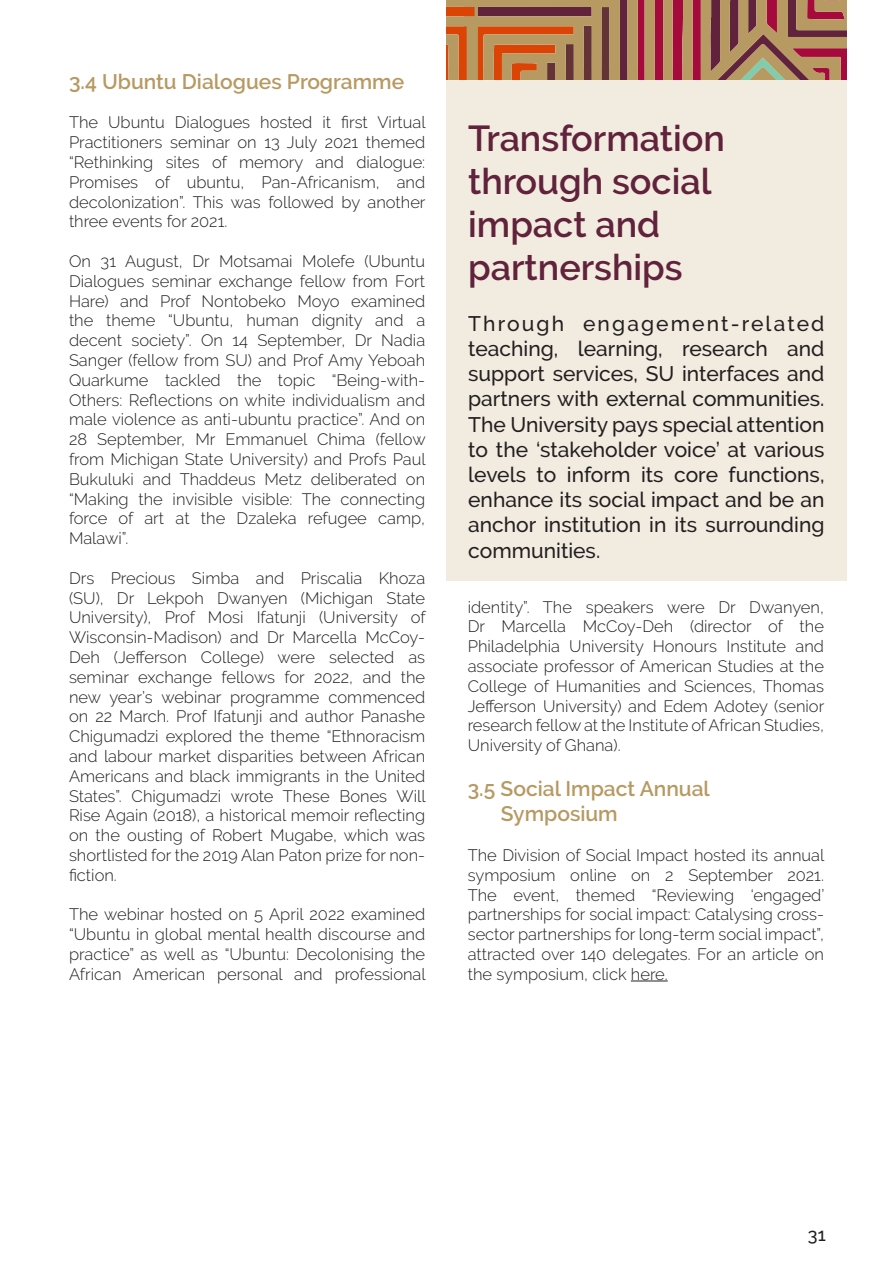
<style>
.page{position:relative;width:893px;height:1263px;background:#fff}
.page>*{position:absolute;margin:0;border:0;box-sizing:border-box;transform-origin:0 0}
.t1{font:600 36px/43.2px "Raleway";color:#61223b}
.text_2{font:500 21px/25.2px "Raleway";color:#231f20;text-align:justify}
.t2{font:600 21px/25.2px "Raleway";color:#b79962}
.t3{font:500 18px "Raleway";color:#231f20}
.Text{font:300 16.5px/19.8px "Raleway";color:#231f20;text-align:justify}
</style>
<div class="page">
<hr style="left:631px;top:980px;width:37px;height:1px;background:#231f20">
<div style="left:446px;top:67px;width:401px;height:513px;background:#f1ebe0"></div>
<svg style="left:446px;top:0;width:400px;height:80px;background:#a96d50"></svg>
<h2 class="t2" style="left:69px;top:69px;width:337px">3.4 Ubuntu Dialogues Programme</h2>
<p class="Text" style="left:69px;top:113px;width:358px">The Ubuntu Dialogues hosted it first Virtual Practitioners seminar on 13 July 2021 themed “Rethinking sites of memory and dialogue:<br>Promises of ubuntu, Pan-Africanism, and decolonization”. This was followed by another three events for 2021.</p>
<p class="Text" style="left:69px;top:251px;width:358px">On 31 August, Dr Motsamai Molefe (Ubuntu Dialogues seminar exchange fellow from Fort Hare) and Prof Nontobeko Moyo examined the theme “Ubuntu, human dignity and a decent society”. On 14 September, Dr Nadia Sanger (fellow from SU) and Prof Amy Yeboah Quarkume tackled the topic “Being-with-Others: Reflections on white individualism and male violence as anti-ubuntu practice”. And on 28 September, Mr Emmanuel Chima (fellow from Michigan State University) and Profs Paul Bukuluki and Thaddeus Metz deliberated on “Making the invisible visible: The connecting force of art at the Dzaleka refugee camp, Malawi”.</p>
<p class="Text" style="left:69px;top:568px;width:358px">Drs Precious Simba and Priscalia Khoza (SU), Dr Lekpoh Dwanyen (Michigan State University), Prof Mosi Ifatunji (University of Wisconsin-Madison) and Dr Marcella McCoy-Deh (Jefferson College) were selected as seminar exchange fellows for 2022, and the new year’s webinar programme commenced on 22 March. Prof Ifatunji and author Panashe Chigumadzi explored the theme “Ethnoracism and labour market disparities between African Americans and black immigrants in the United States”. Chigumadzi wrote These Bones Will Rise Again (2018), a historical memoir reflecting on the ousting of Robert Mugabe, which was shortlisted for the 2019 Alan Paton prize for non&shy;fiction.</p>
<p class="Text" style="left:69px;top:905px;width:358px">The webinar hosted on 5 April 2022 examined “Ubuntu in global mental health discourse and practice” as well as “Ubuntu: Decolonising the African American personal and professional</p>
<h3 class="t1" style="left:468px;top:117px;width:258px">Transformation through social</h3>
<h3 class="t1" style="left:468px;top:203px;width:193px">impact and</h3>
<h3 class="t1" style="left:468px;top:246px;width:216px">partnerships</h3>
<p class="text_2" style="left:468px;top:311px;width:358px">Through engagement-related teaching, learning, research and support services, SU interfaces and partners with external communities.<br>The University pays special attention to the ‘stakeholder voice’ at various levels to inform its core functions, enhance its social impact and be an anchor institution in its surrounding communities.</p>
<p class="Text" style="left:468px;top:597px;width:358px">identity”. The speakers were Dr Dwanyen, Dr Marcella McCoy-Deh (director of the Philadelphia University Honours Institute and associate professor of American Studies at the College of Humanities and Sciences, Thomas Jefferson University) and Edem Adotey (senior research fellow at the Institute of African Studies, University of Ghana).</p>
<h2 class="t2" style="left:501px;top:776px;width:211px;text-indent:-33px">3.5 Social Impact Annual<br>Symposium</h2>
<p class="Text" style="left:468px;top:845px;width:358px">The Division of Social Impact hosted its annual symposium online on 2 September 2021.<br>The event, themed “Reviewing ‘engaged’ partnerships for social impact: Catalysing cross&shy;sector partnerships for long-term social impact”, attracted over 140 delegates. For an article on the symposium, click here.</p>
<p class="t3" style="left:808px;top:1224px;width:19px">31</p>
</div>
